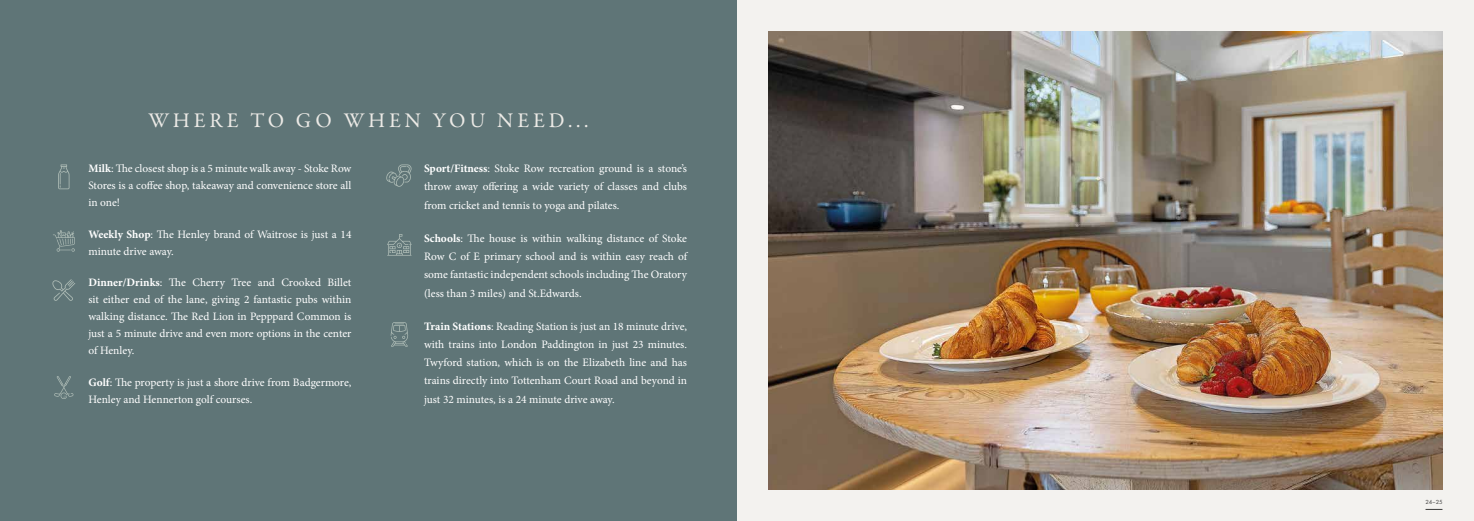
<style>
.page{position:relative;width:1474px;height:521px;background:#fff}
.page>*{position:absolute;margin:0;border:0;box-sizing:border-box;transform-origin:0 0}
.t1{font:21px "Garamond Premr Pro";letter-spacing:.185em;color:#eceae6}
.t2{font:11.38px/18.3px "Minion Pro";letter-spacing:-.005em;color:#fff;text-align:justify}
.t3{font:6.12px "Futura PT";color:#3c3c3b}
.s1{font-weight:700}
</style>
<div class="page">
<div style="left:737px;top:0;width:736px;height:521px;background:#f3f2ef"></div>
<img style="left:768px;top:32px;width:674px;height:457px">
<div style="left:0;top:0;width:737px;height:521px;background:#5f7577"></div>
<svg style="left:1425px;top:509px;width:17px;height:1px"></svg>
<svg style="left:58px;top:164px;width:11px;height:25px"></svg>
<svg style="left:386px;top:164px;width:26px;height:23px"></svg>
<svg style="left:54px;top:376px;width:19px;height:23px"></svg>
<svg style="left:52px;top:279px;width:23px;height:22px"></svg>
<svg style="left:53px;top:230px;width:22px;height:22px"></svg>
<svg style="left:387px;top:234px;width:24px;height:22px"></svg>
<svg style="left:390px;top:322px;width:18px;height:25px"></svg>
<h1 class="t1" style="left:148px;top:108px;width:441px">WHERE TO GO WHEN YOU NEED...</h1>
<p class="t2" style="left:88px;top:160px;width:264px;line-height:16.9px"><span class="s1">Milk</span>: The closest shop is a 5 minute walk away - Stoke Row Stores is a coffee shop, takeaway and convenience store all in one!</p>
<p class="t2" style="left:88px;top:226px;width:264px;line-height:16.9px"><span class="s1">Weekly Shop</span>: The Henley brand of Waitrose is just a 14 minute drive away.</p>
<p class="t2" style="left:88px;top:274px;width:264px;line-height:16.9px"><span class="s1">Dinner/Drinks</span>: The Cherry Tree and Crooked Billet sit either end of the lane, giving 2 fantastic pubs within walking distance. The Red Lion in Pepppard Common is just a 5 minute drive and even more options in the center of Henley.</p>
<p class="t2" style="left:88px;top:374px;width:264px;line-height:16.9px"><span class="s1">Golf</span>: The property is just a shore drive from Badgermore,<br>Henley and Hennerton golf courses.</p>
<p class="t2" style="left:424px;top:159px;width:264px"><span class="s1">Sport/Fitness</span>: Stoke Row recreation ground is a stone’s throw away offering a wide variety of classes and clubs from cricket and tennis to yoga and pilates.</p>
<p class="t2" style="left:424px;top:229px;width:264px"><span class="s1">Schools</span>: The house is within walking distance of Stoke Row C of E primary school and is within easy reach of some fantastic independent schools including The Oratory (less than 3 miles) and St.Edwards.</p>
<p class="t2" style="left:424px;top:317px;width:264px"><span class="s1">Train Stations</span>: Reading Station is just an 18 minute drive, with trains into London Paddington in just 23 minutes.<br>Twyford station, which is on the Elizabeth line and has trains directly into Tottenham Court Road and beyond in just 32 minutes, is a 24 minute drive away.</p>
<p class="t3" style="left:1425px;top:499px;width:18px">24–25</p>
</div>
